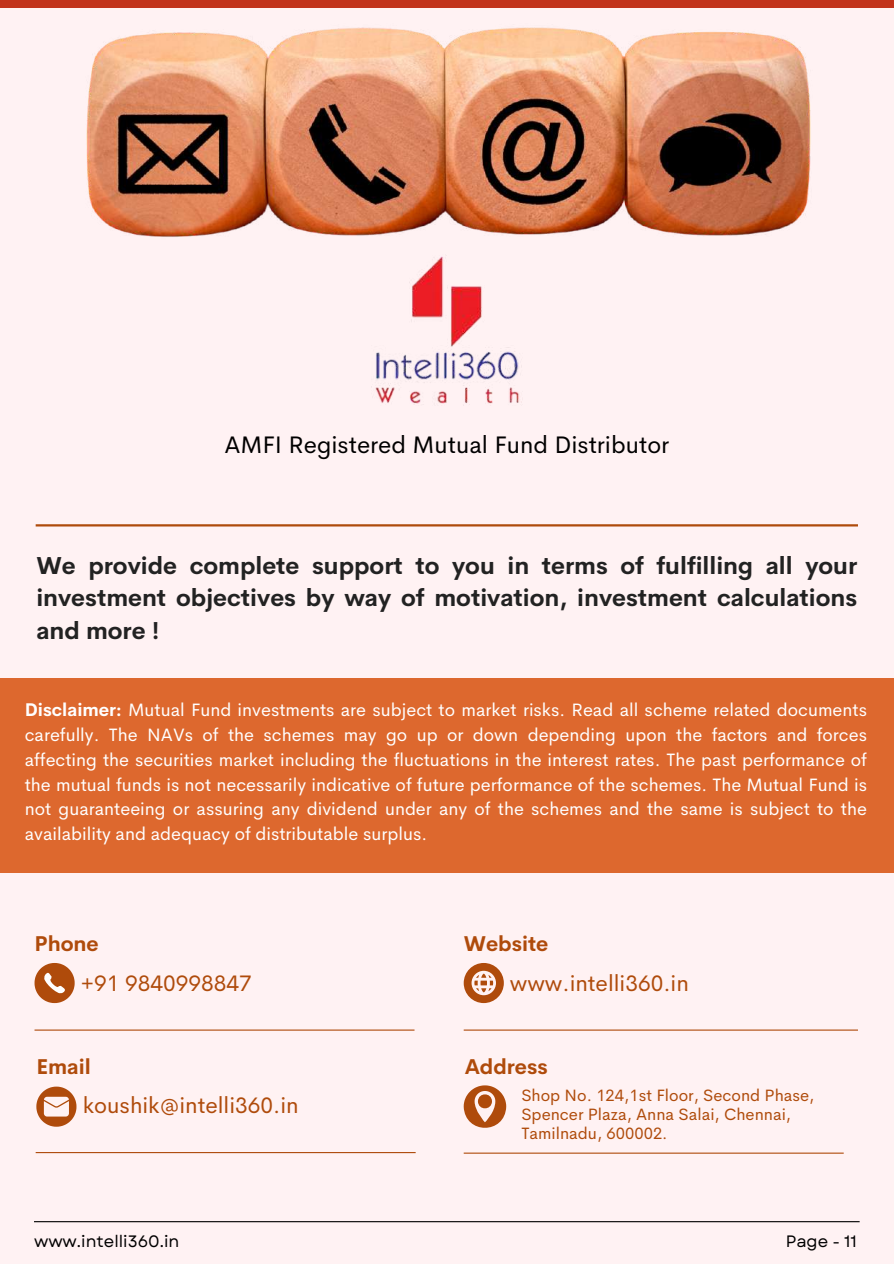
<style>
.page{position:relative;width:894px;height:1264px;background:#fff}
.page>*{position:absolute;margin:0;border:0;box-sizing:border-box;transform-origin:0 0}
.t1{font:700 24px/32.7px "Cerebri Sans";color:#222;text-align:justify}
.t2{font:24px "Cerebri Sans";color:#000}
.t3{font:22.5px "Cerebri Sans";color:#af4b0b}
.t4{font:700 21px "Cerebri Sans";color:#af4b0b}
.t5{font:18px/24.8px "Cerebri Sans";color:#fff;text-align:justify}
.t6{font:16.5px/19.2px "Cerebri Sans";color:#af4b0b}
.t7{font:16.5px "Garet";color:#000}
.s1{font-weight:700}
</style>
<div class="page">
<div style="left:0;top:0;width:893px;height:1263px;background:#fff2f3"></div>
<img style="left:0;top:7px;width:893px;height:230px">
<div style="left:0;top:678px;width:893px;height:194px;background:#dd682e"></div>
<svg style="left:35px;top:963px;width:40px;height:40px"></svg>
<svg style="left:463px;top:963px;width:40px;height:40px"></svg>
<svg style="left:36px;top:1086px;width:40px;height:40px"></svg>
<hr style="left:35px;top:1029px;width:379px;height:1px;background:#af4b0b">
<hr style="left:463px;top:1029px;width:394px;height:1px;background:#af4b0b">
<hr style="left:36px;top:1151px;width:379px;height:2px;background:#af4b0b">
<hr style="left:36px;top:524px;width:821px;height:2px;background:#af4b0b">
<hr style="left:34px;top:1221px;width:825px;height:1px;background:#000">
<div style="left:0;top:0;width:893px;height:7px;background:#c2331b"></div>
<img style="left:371px;top:256px;width:151px;height:148px">
<svg style="left:463px;top:1085px;width:43px;height:43px"></svg>
<hr style="left:463px;top:1152px;width:380px;height:1px;background:#af4b0b">
<h1 class="t2" style="left:224px;top:429px;width:446px">AMFI Registered Mutual Fund Distributor</h1>
<h1 class="t1" style="left:36px;top:549px;width:822px">We provide complete support to you in terms of fulfilling all your investment objectives by way of motivation, investment calculations and more !</h1>
<p class="t5" style="left:25px;top:697px;width:843px"><span class="s1">Disclaimer:</span> Mutual Fund investments are subject to market risks. Read all scheme related documents carefully. The NAVs of the schemes may go up or down depending upon the factors and forces affecting the securities market including the fluctuations in the interest rates. The past performance of the mutual funds is not necessarily indicative of future performance of the schemes. The Mutual Fund is not guaranteeing or assuring any dividend under any of the schemes and the same is subject to the availability and adequacy of distributable surplus.</p>
<p class="t4" style="left:34px;top:930px;width:66px">Phone</p>
<p class="t4" style="left:463px;top:930px;width:86px">Website</p>
<p class="t3" style="left:81px;top:968px;width:172px">+91 9840998847</p>
<p class="t3" style="left:509px;top:968px;width:180px">www.intelli360.in</p>
<p class="t4" style="left:36px;top:1052px;width:56px">Email</p>
<p class="t4" style="left:464px;top:1052px;width:85px">Address</p>
<p class="t3" style="left:83px;top:1090px;width:217px">koushik@intelli360.in</p>
<p class="t6" style="left:521px;top:1085px;width:294px">Shop No. 124,1st Floor, Second Phase,<br>Spencer Plaza, Anna Salai, Chennai,<br>Tamilnadu, 600002.</p>
<p class="t7" style="left:34px;top:1229px;width:147px">www.intelli360.in</p>
<p class="t7" style="left:785px;top:1229px;width:72px">Page - 11</p>
</div>
